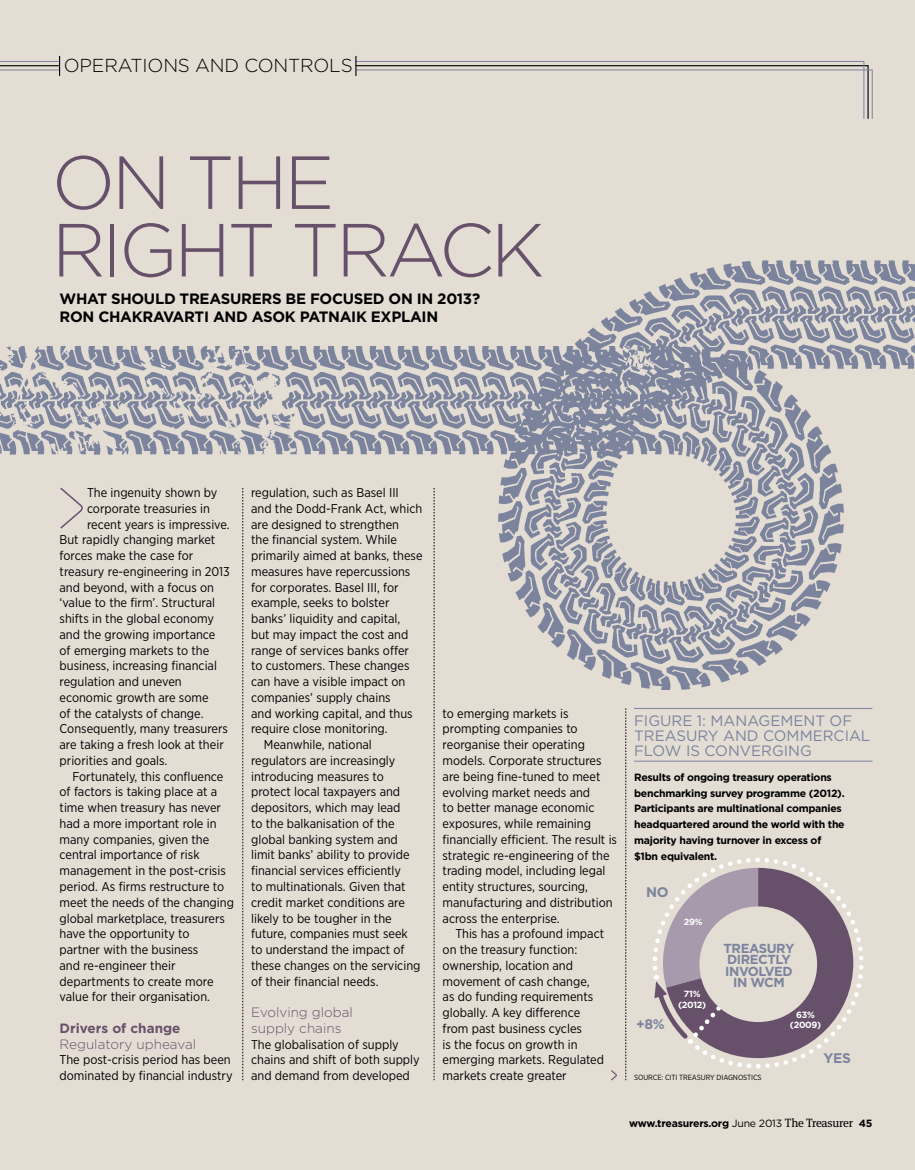
<style>
.page{position:relative;width:915px;height:1170px;background:#fff}
.page>*{position:absolute;margin:0;border:0;box-sizing:border-box;transform-origin:0 0}
.t1{font:300 75px/67.5px "Gotham";letter-spacing:-.05em;color:#67516a}
.t2{font:300 18.75px "Gotham";letter-spacing:-.01em;color:#000}
.t3{font:700 15px/18px "Gotham";letter-spacing:-.02em;color:#000}
.t4{font:15px/15px "Gotham";color:#7c849d}
.t5{font:700 13.95px "Gotham";color:#7c849d}
.t6{font:300 13.5px/15.8px "Gotham";color:#67516a}
.t7{font:700 13.5px "Gotham";color:#67516a}
.t8{font:700 13.05px/11.4px "Gotham";letter-spacing:-.03em;color:#7c849d;text-align:center}
.t9{font:12.75px/15.8px "Gotham Narrow";color:#000}
.t10{font:700 10.5px/15.8px "Gotham";letter-spacing:-.025em;color:#000}
.t11{font:700 9px/10.5px "Gotham";letter-spacing:-.03em;color:#fff;text-align:center}
.t12{font:7.5px "Gotham Narrow";letter-spacing:-.01em;color:#000}
.s1{font-weight:400}
.s2{font-family:"Meta Serif";font-weight:400;font-size:12px}
</style>
<div class="page">
<div style="left:0;top:0;width:914px;height:1169px;background:#e3ddd4"></div>
<svg style="left:242px;top:689px;width:1px;height:391px"></svg>
<svg style="left:433px;top:689px;width:1px;height:391px"></svg>
<svg style="left:625px;top:708px;width:1px;height:372px"></svg>
<hr style="left:634px;top:708px;width:238px;height:1px;background:#7c849d">
<hr style="left:634px;top:760px;width:238px;height:1px;background:#7c849d">
<svg style="left:711px;top:857px;width:153px;height:212px"></svg>
<svg style="left:653px;top:867px;width:200px;height:190px"></svg>
<div style="left:699px;top:906px;width:117px;height:115px;background:#e3ddd4;border-radius:50%"></div>
<svg style="left:355px;top:56px;width:517px;height:63px"></svg>
<hr style="left:0;top:70px;width:60px;height:1px;background:#7c849d">
<hr style="left:0;top:61px;width:59px;height:1px;background:#7c849d">
<hr style="left:0;top:65px;width:59px;height:1px;background:#000">
<svg style="left:59px;top:56px;width:1px;height:20px"></svg>
<svg style="left:611px;top:1070px;width:6px;height:10px"></svg>
<img style="left:0;top:260px;width:914px;height:429px">
<h2 class="t2" style="left:64px;top:54px;width:290px">operations and controls</h2>
<h1 class="t1" style="left:52px;top:148px;width:494px">On the right track</h1>
<p class="t3" style="left:60px;top:290px;width:422px">What should treasurers be focused on in 2013?<br>Ron Chakravarti and Asok Patnaik explain</p>
<p class="t9" style="left:87px;top:484px;width:132px">The ingenuity shown by</p>
<p class="t9" style="left:87px;top:500px;width:124px">corporate treasuries in</p>
<p class="t9" style="left:87px;top:516px;width:144px">recent years is impressive.</p>
<p class="t9" style="left:60px;top:531px;width:157px">But rapidly changing market</p>
<p class="t9" style="left:60px;top:547px;width:135px">forces make the case for</p>
<p class="t9" style="left:60px;top:563px;width:172px">treasury re-engineering in 2013</p>
<p class="t9" style="left:60px;top:579px;width:156px">and beyond, with a focus on</p>
<p class="t9" style="left:60px;top:594px;width:157px">‘value to the firm’. Structural</p>
<p class="t9" style="left:60px;top:610px;width:156px">shifts in the global economy</p>
<p class="t9" style="left:60px;top:626px;width:157px">and the growing importance</p>
<p class="t9" style="left:60px;top:642px;width:151px">of emerging markets to the</p>
<p class="t9" style="left:60px;top:657px;width:159px">business, increasing financial</p>
<p class="t9" style="left:60px;top:673px;width:124px">regulation and uneven</p>
<p class="t9" style="left:60px;top:689px;width:150px">economic growth are some</p>
<p class="t9" style="left:60px;top:705px;width:145px">of the catalysts of change.</p>
<p class="t9" style="left:60px;top:720px;width:170px">Consequently, many treasurers</p>
<p class="t9" style="left:60px;top:736px;width:166px">are taking a fresh look at their</p>
<p class="t9" style="left:60px;top:752px;width:109px">priorities and goals.</p>
<p class="t9" style="left:72px;top:768px;width:152px">Fortunately, this confluence</p>
<p class="t9" style="left:60px;top:783px;width:159px">of factors is taking place at a</p>
<p class="t9" style="left:60px;top:799px;width:163px">time when treasury has never</p>
<p class="t9" style="left:60px;top:815px;width:158px">had a more important role in</p>
<p class="t9" style="left:60px;top:831px;width:151px">many companies, given the</p>
<p class="t9" style="left:60px;top:846px;width:141px">central importance of risk</p>
<p class="t9" style="left:60px;top:862px;width:168px">management in the post-crisis</p>
<p class="t9" style="left:60px;top:878px;width:166px">period. As firms restructure to</p>
<p class="t9" style="left:60px;top:894px;width:176px">meet the needs of the changing</p>
<p class="t9" style="left:60px;top:909px;width:167px">global marketplace, treasurers</p>
<p class="t9" style="left:60px;top:925px;width:131px">have the opportunity to</p>
<p class="t9" style="left:60px;top:941px;width:140px">partner with the business</p>
<p class="t9" style="left:60px;top:957px;width:117px">and re-engineer their</p>
<p class="t9" style="left:60px;top:972px;width:155px">departments to create more</p>
<p class="t9" style="left:60px;top:988px;width:152px">value for their organisation.</p>
<p class="t7" style="left:60px;top:1019px;width:122px">Drivers of change</p>
<p class="t6" style="left:60px;top:1035px;width:138px">Regulatory upheaval</p>
<p class="t9" style="left:60px;top:1051px;width:174px">The post-crisis period has been dominated by financial industry</p>
<p class="t9" style="left:251px;top:484px;width:142px">regulation, such as Basel III</p>
<p class="t9" style="left:251px;top:500px;width:173px">and the Dodd-Frank Act, which</p>
<p class="t9" style="left:251px;top:516px;width:149px">are designed to strengthen</p>
<p class="t9" style="left:251px;top:531px;width:147px">the financial system. While</p>
<p class="t9" style="left:251px;top:547px;width:173px">primarily aimed at banks, these</p>
<p class="t9" style="left:251px;top:563px;width:161px">measures have repercussions</p>
<p class="t9" style="left:251px;top:579px;width:149px">for corporates. Basel III , for</p>
<p class="t9" style="left:251px;top:594px;width:140px">example, seeks to bolster</p>
<p class="t9" style="left:251px;top:610px;width:151px">banks’ liquidity and capital,</p>
<p class="t9" style="left:251px;top:626px;width:159px">but may impact the cost and</p>
<p class="t9" style="left:251px;top:642px;width:159px">range of services banks offer</p>
<p class="t9" style="left:251px;top:657px;width:160px">to customers. These changes</p>
<p class="t9" style="left:251px;top:673px;width:156px">can have a visible impact on</p>
<p class="t9" style="left:251px;top:689px;width:141px">companies’ supply chains</p>
<p class="t9" style="left:251px;top:705px;width:163px">and working capital, and thus</p>
<p class="t9" style="left:251px;top:720px;width:138px">require close monitoring.</p>
<p class="t9" style="left:264px;top:736px;width:109px">Meanwhile, national</p>
<p class="t9" style="left:251px;top:752px;width:146px">regulators are increasingly</p>
<p class="t9" style="left:251px;top:768px;width:134px">introducing measures to</p>
<p class="t9" style="left:251px;top:783px;width:151px">protect local taxpayers and</p>
<p class="t9" style="left:251px;top:799px;width:151px">depositors, which may lead</p>
<p class="t9" style="left:251px;top:815px;width:145px">to the balkanisation of the</p>
<p class="t9" style="left:251px;top:831px;width:148px">global banking system and</p>
<p class="t9" style="left:251px;top:846px;width:160px">limit banks’ ability to provide</p>
<p class="t9" style="left:251px;top:862px;width:151px">financial services efficiently</p>
<p class="t9" style="left:251px;top:878px;width:156px">to multinationals. Given that</p>
<p class="t9" style="left:251px;top:894px;width:155px">credit market conditions are</p>
<p class="t9" style="left:251px;top:909px;width:142px">likely to be tougher in the</p>
<p class="t9" style="left:251px;top:925px;width:158px">future, companies must seek</p>
<p class="t9" style="left:251px;top:941px;width:155px">to understand the impact of</p>
<p class="t9" style="left:251px;top:957px;width:171px">these changes on the servicing</p>
<p class="t9" style="left:251px;top:972px;width:129px">of their financial needs.</p>
<p class="t6" style="left:251px;top:1004px;width:103px">Evolving global supply chains</p>
<p class="t9" style="left:251px;top:1035px;width:170px">The globalisation of supply chains and shift of both supply and demand from developed</p>
<p class="t9" style="left:442px;top:705px;width:176px">to emerging markets is prompting companies to reorganise their operating models. Corporate structures are being fine-tuned to meet evolving market needs and<br>to better manage economic exposures, while remaining financially efficient. The result is strategic re-engineering of the trading model, including legal entity structures, sourcing, manufacturing and distribution across the enterprise.</p>
<p class="t9" style="left:442px;top:925px;width:163px;text-indent:13px">This has a profound impact on the treasury function: ownership, location and movement of cash change, as do funding requirements globally. A key difference from past business cycles<br>is the focus on growth in emerging markets. Regulated markets create greater</p>
<p class="t4" style="left:634px;top:712px;width:237px">FIGURE 1: MANAGEM ENT OF<br>TREASURY AND COMM ERCIAL<br>FLOW IS CONVERGING</p>
<p class="t10" style="left:634px;top:769px;width:212px">Results of ongoing treasury operations benchmarking survey programme (2012).<br>Participants are multinational companies headquartered around the world with the majority having turnover in excess of $1bn equivalent.</p>
<p class="t5" style="left:646px;top:883px;width:12px">NO</p>
<p class="t11" style="left:683px;top:915px;width:20px">29%</p>
<p class="t5" style="left:635px;top:1015px;width:30px">+8%</p>
<p class="t11" style="left:677px;top:988px;width:30px">71% (2012)</p>
<p class="t8" style="left:723px;top:942px;width:72px">Treasury directly involved in WCM</p>
<p class="t11" style="left:789px;top:1008px;width:33px">63% (2009)</p>
<p class="t5" style="left:823px;top:1049px;width:29px">yes</p>
<p class="t12" style="left:634px;top:1072px;width:128px">Source: citi treasury diagnostics</p>
<p class="t10" style="left:629px;top:1115px;width:245px">www.treasurers.org <span class="s1">JUNE 2013</span> <span class="s2">The Treasurer</span> 45</p>
</div>
